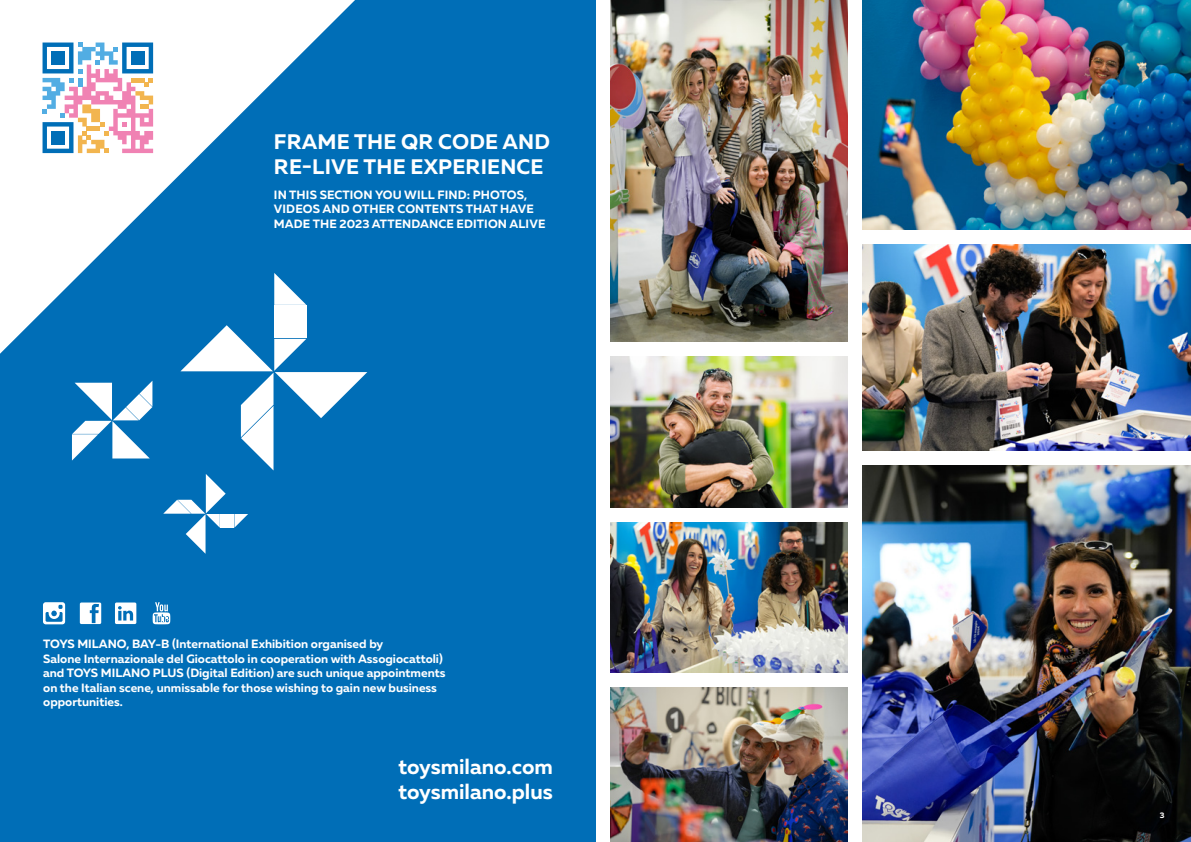
<style>
.page{position:relative;width:1191px;height:842px;background:#fff}
.page>*{position:absolute;margin:0;border:0;box-sizing:border-box;transform-origin:0 0}
.t1{font:700 21px/25.2px "Muller";letter-spacing:.01em;color:#fff}
.t2{font:700 12px/14.4px "Muller";color:#fff}
.t3{font:700 8px "Muller";color:#fff}
</style>
<div class="page">
<div style="left:0;top:0;width:595px;height:842px;background:#006eb7"></div>
<img style="left:610px;top:0;width:237px;height:342px">
<img style="left:862px;top:0;width:329px;height:230px">
<img style="left:862px;top:245px;width:329px;height:206px">
<img style="left:862px;top:466px;width:329px;height:376px">
<img style="left:610px;top:522px;width:237px;height:151px">
<img style="left:610px;top:688px;width:237px;height:154px">
<img style="left:610px;top:357px;width:237px;height:150px">
<svg style="left:72px;top:381px;width:80px;height:79px"></svg>
<svg style="left:163px;top:354px;width:204px;height:200px"></svg>
<svg style="left:0;top:0;width:355px;height:354px"></svg>
<svg style="left:43px;top:43px;width:110px;height:110px;background:#c3c1d3"></svg>
<svg style="left:43px;top:602px;width:22px;height:22px"></svg>
<svg style="left:80px;top:602px;width:21px;height:22px"></svg>
<svg style="left:115px;top:602px;width:21px;height:22px"></svg>
<svg style="left:153px;top:602px;width:17px;height:22px"></svg>
<h1 class="t1" style="left:274px;top:129px;width:277px">FRAME THE QR CODE AND<br>RE-LIVE THE EXPERIENCE</h1>
<p class="t2" style="left:274px;top:188px;width:273px">IN THIS SECTION YOU WILL FIND: PHOTOS,<br>VIDEOS AND OTHER CONTENTS THAT HAVE<br>MADE THE 2023 ATTENDANCE EDITION ALIVE</p>
<p class="t2" style="left:43px;top:637px;width:404px">TOYS MILANO, BAY-B (International Exhibition organised by<br>Salone Internazionale del Giocattolo in cooperation with Assogiocattoli) and TOYS MILANO PLUS (Digital Edition) are such unique appointments on the Italian scene, unmissable for those wishing to gain new business opportunities.</p>
<h1 class="t1" style="left:398px;top:754px;width:156px">toysmilano.com toysmilano.plus</h1>
<p class="t3" style="left:1159px;top:811px;width:6px">3</p>
</div>
